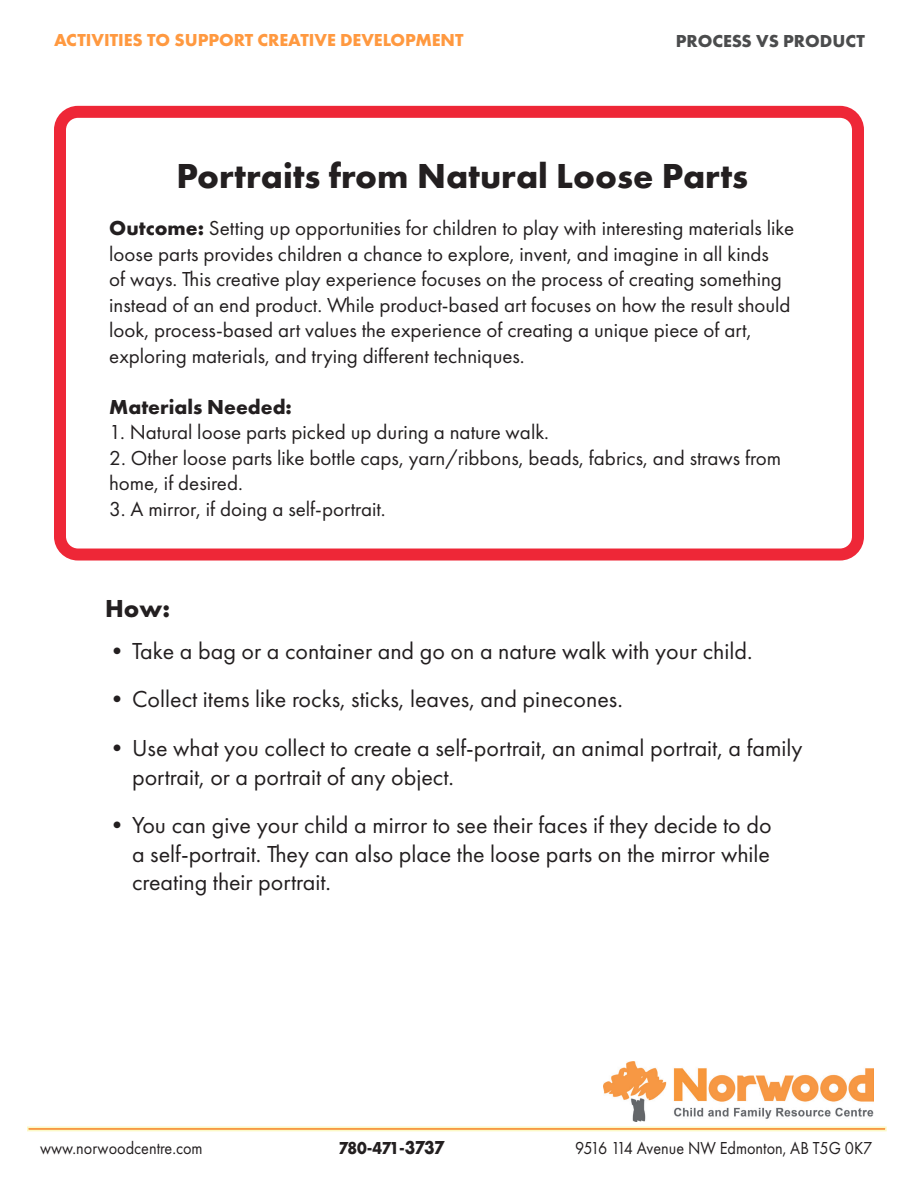
<style>
.page{position:relative;width:918px;height:1188px;background:#fff}
.page>*{position:absolute;margin:0;border:0;box-sizing:border-box;transform-origin:0 0}
.t1{font:700 36px "Futura PT";color:#231f20}
.t2{font:700 25.5px "Futura PT";color:#231f20}
.t3{font:24px/28.5px "Futura PT";color:#231f20}
.t4{font:21px/25.5px "Futura PT";color:#231f20}
.t5{font:700 21px "Futura PT";color:#231f20}
.t6{font:18px "Futura PT";color:#231f20;scale:.9 1}
.t7{font:700 18px "Futura PT";color:#ff9940}
.t8{font:700 18px "Futura PT";color:#4b4c4d}
.t9{font:700 18px "Futura PT";letter-spacing:-.055em;color:#231f20;scale:.9 1}
.s1{font-weight:700}
.s2{font-size:19.5px}
</style>
<div class="page">
<svg style="left:27px;top:1126px;width:860px;height:5px;background:#fad59b"></svg>
<img style="left:604px;top:1061px;width:269px;height:61px">
<div style="left:54px;top:106px;width:810px;height:455px;border:12px solid #ee2737;border-radius:18px"></div>
<p class="t7" style="left:54px;top:29px;width:411px">ACTIVITIES TO SUPPORT CREATIVE DEVELOPMENT</p>
<p class="t8" style="left:676px;top:29px;width:191px">PROCESS VS PRODUCT</p>
<p class="t1" style="left:176px;top:153px;width:573px">Portraits from Natural Loose Parts</p>
<p class="t4" style="left:109px;top:216px;width:686px"><span class="s1">Outcome:</span> Setting up opportunities for children to play with interesting materials like loose parts provides children a chance to explore, invent, and imagine in all kinds<br>of ways. This creative play experience focuses on the process of creating something instead of an end product. While product-based art focuses on how the result should look, process-based art values the experience of creating a unique piece of art, exploring materials, and trying different techniques.</p>
<p class="t5" style="left:109px;top:393px;width:184px">Materials Needed:</p>
<p class="t4" style="left:109px;top:420px;width:441px">1. Natural loose parts picked up during a nature walk.</p>
<p class="t4" style="left:109px;top:445px;width:673px">2. Other loose parts like bottle caps, yarn/ribbons, beads, fabrics, and straws from home, if desired.</p>
<p class="t4" style="left:109px;top:496px;width:278px">3. A mirror, if doing a self-portrait.</p>
<p class="t2" style="left:105px;top:592px;width:67px">How:</p>
<p class="t3" style="left:105px;top:636px;width:649px">•Take a bag or a container and go on a nature walk with your child.</p>
<p class="t3" style="left:105px;top:685px;width:519px">•Collect items like rocks, sticks, leaves, and pinecones.</p>
<p class="t3" style="left:132px;top:734px;width:672px;text-indent:-27px">•Use what you collect to create a self-portrait, an animal portrait, a family portrait, or a portrait of any object.</p>
<p class="t3" style="left:132px;top:811px;width:641px;text-align:justify;text-indent:-27px">•You can give your child a mirror to see their faces if they decide to do a self-portrait. They can also place the loose parts on the mirror while creating their portrait.</p>
<p class="t6" style="left:40px;top:1137px;width:182px">www.norwoodcentre.com</p>
<p class="t9" style="left:339px;top:1136px;width:119px">780-471-<span class="s2">3737</span></p>
<p class="t6" style="left:575px;top:1137px;width:332px">9516 114 Avenue NW Edmonton, AB T5G 0K7</p>
</div>
